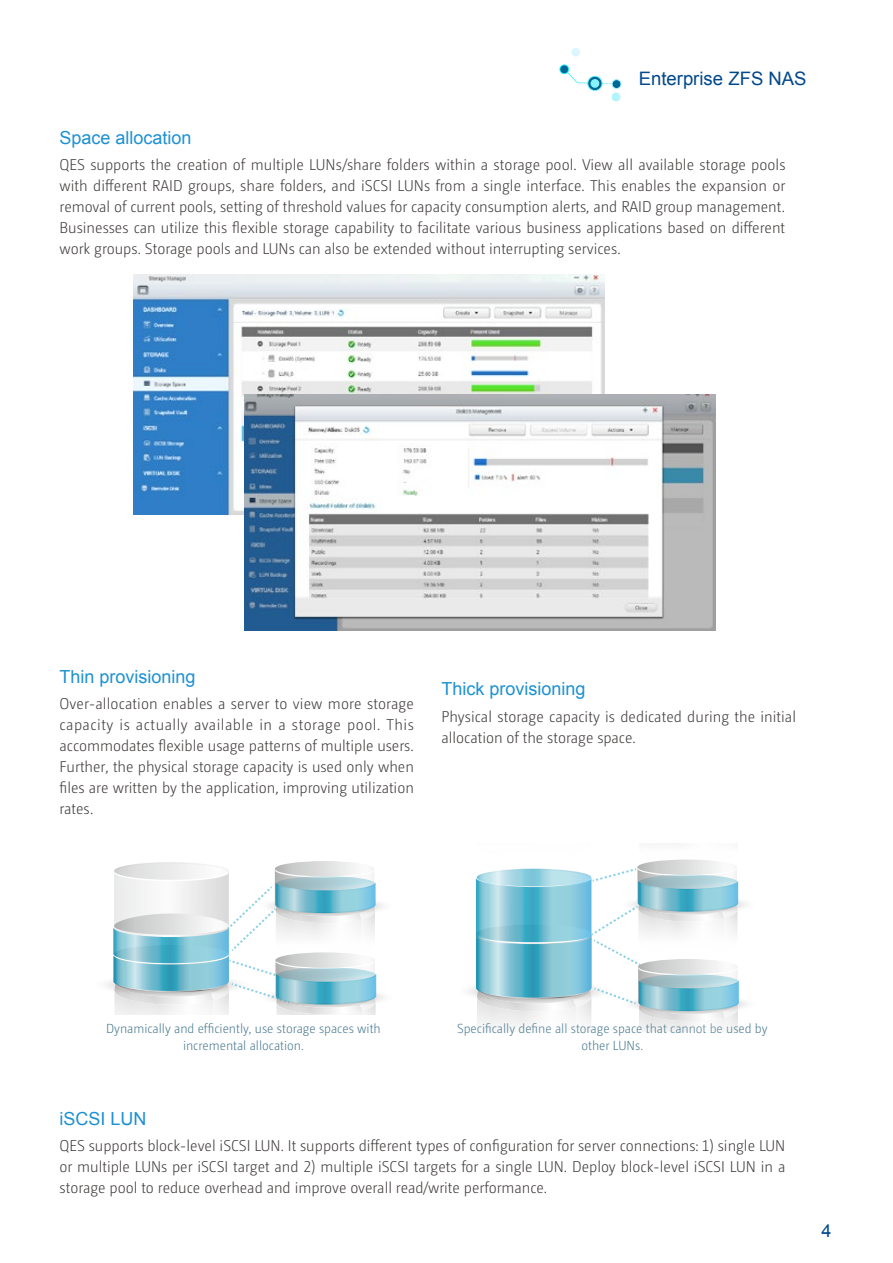
<style>
.page{position:relative;width:893px;height:1263px;background:#fff}
.page>*{position:absolute;margin:0;border:0;box-sizing:border-box;transform-origin:0 0}
.t1{font:18.6px "Arial";color:#00478b}
.t2{font:18px "Arial";color:#1d91d1}
.t3{font:18px "Arial";color:#00478b}
.t4{font:300 15.6px/21px "QNAP Camingo Dos";color:#3e3a39;text-align:justify;scale:.95 1}
.t5{font:300 13.05px/16.5px "QNAP Camingo Dos";color:#487990;text-align:center;scale:.95 1}
.s1{font-size:15.45px}
</style>
<div class="page">
<svg style="left:106px;top:861px;width:278px;height:153px"></svg>
<svg style="left:468px;top:859px;width:278px;height:172px"></svg>
<img style="left:134px;top:274px;width:471px;height:240px">
<img style="left:244px;top:394px;width:471px;height:237px">
<svg style="left:571px;top:48px;width:9px;height:9px"></svg>
<svg style="left:559px;top:64px;width:62px;height:38px"></svg>
<p class="t1" style="left:639px;top:66px;width:169px">Enterprise ZFS NAS</p>
<p class="t2" style="left:60px;top:125px;width:134px">Space allocation</p>
<p class="t4" style="left:60px;top:154px;width:766px">QES supports the creation of multiple LUNs/share folders within a storage pool. View all available storage pools with different RAID groups, share folders, and iSCSI LUNs from a single interface. This enables the expansion or removal of current pools, setting of threshold values for capacity consumption alerts, and RAID group management.<br>Businesses can utilize this flexible storage capability to facilitate various business applications based on different work groups. Storage pools and LUNs can also be extended without interrupting services.</p>
<p class="t2" style="left:60px;top:665px;width:138px">Thin provisioning</p>
<p class="t4" style="left:60px;top:693px;width:375px">Over-allocation enables a server to view more storage capacity is actually available in a storage pool. This accommodates flexible usage patterns of multiple users.<br>Further, the physical storage capacity is used only when files are written by the application, improving utilization rates.</p>
<p class="t2" style="left:441px;top:677px;width:146px">Thick provisioning</p>
<p class="t4" style="left:441px;top:706px;width:375px">Physical storage capacity is dedicated during the initial allocation of the storage space.</p>
<p class="t5" style="left:106px;top:1020px;width:291px">Dynamically and efficiently, use storage spaces with incremental allocation.</p>
<p class="t5" style="left:457px;top:1020px;width:328px">Specifically define all storage space that cannot be used by other LUNs.</p>
<p class="t2" style="left:60px;top:1106px;width:89px">iSCSI LUN</p>
<p class="t4" style="left:60px;top:1135px;width:765px">QES supports block-level iSCSI LUN. It supports different types of configuration for server connections: <span class="s1">1</span>) single LUN or multiple LUNs per iSCSI target and <span class="s1">2</span>) multiple iSCSI targets for a single LUN. Deploy block-level iSCSI LUN in a storage pool to reduce overhead and improve overall read/write performance.</p>
<p class="t3" style="left:821px;top:1219px;width:12px">4</p>
</div>
